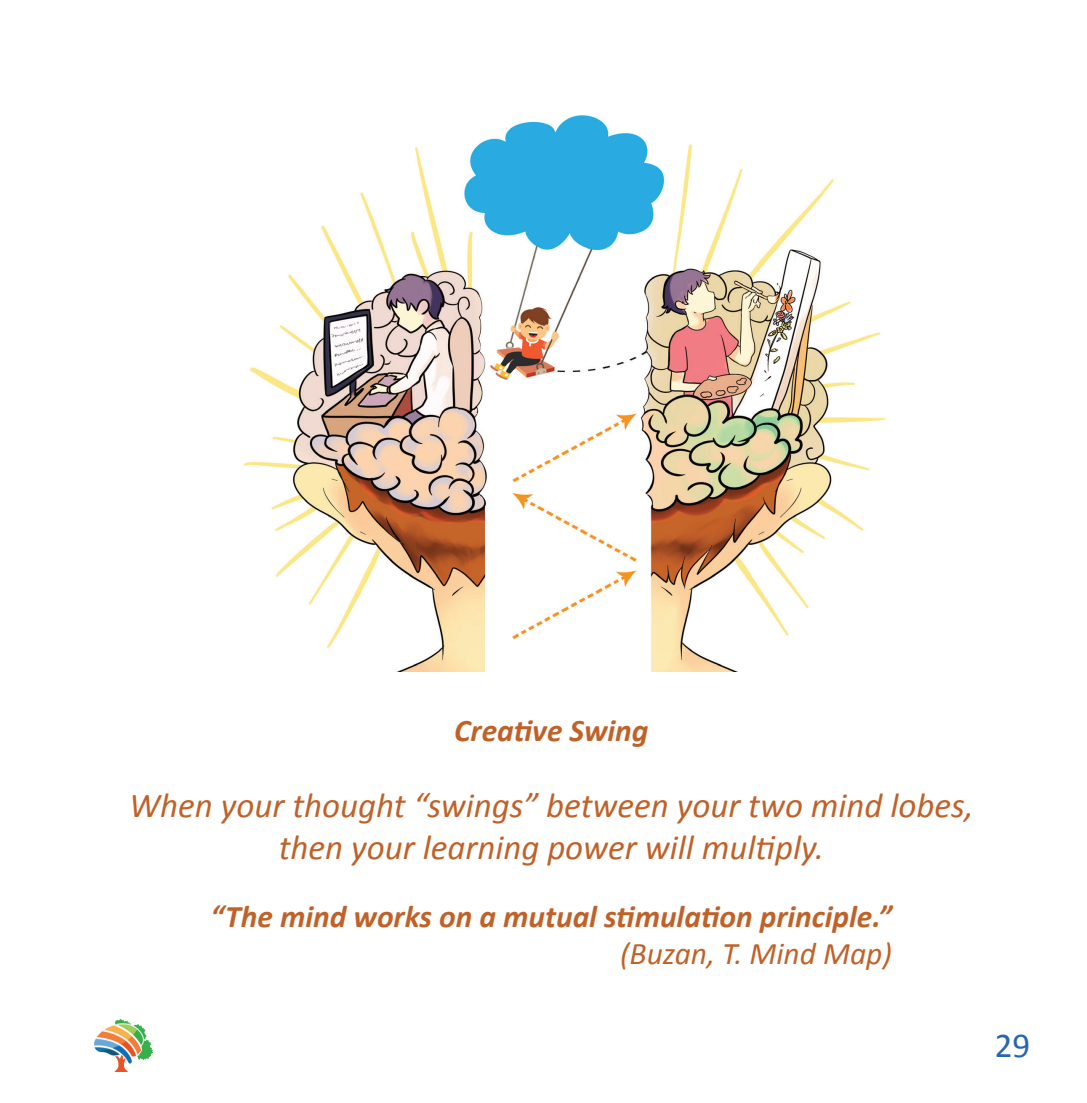
<style>
.page{position:relative;width:1087px;height:1103px;background:#fff}
.page>*{position:absolute;margin:0;border:0;box-sizing:border-box;transform-origin:0 0}
.t1{font:italic 35px/42px "Calibri";color:#c06128;text-align:center}
.t2{font:35px "Calibri";color:#2865b1}
.t3{font:italic 700 31.5px "Calibri";color:#c06128}
.t4{font:italic 31.5px "Calibri";color:#c06128}
</style>
<div class="page">
<img style="left:94px;top:1019px;width:59px;height:52px">
<img style="left:243px;top:115px;width:643px;height:557px">
<p class="t3" style="left:454px;top:710px;width:196px">Creative Swing</p>
<p class="t1" style="left:129px;top:783px;width:846px">When your thought “swings” between your two mind lobes, then your learning power will multiply.</p>
<p class="t3" style="left:210px;top:896px;width:683px">“The mind works on a mutual stimulation principle.”</p>
<p class="t4" style="left:620px;top:932px;width:273px">(Buzan, T. Mind Map)</p>
<p class="t2" style="left:994px;top:1022px;width:37px">29</p>
</div>
